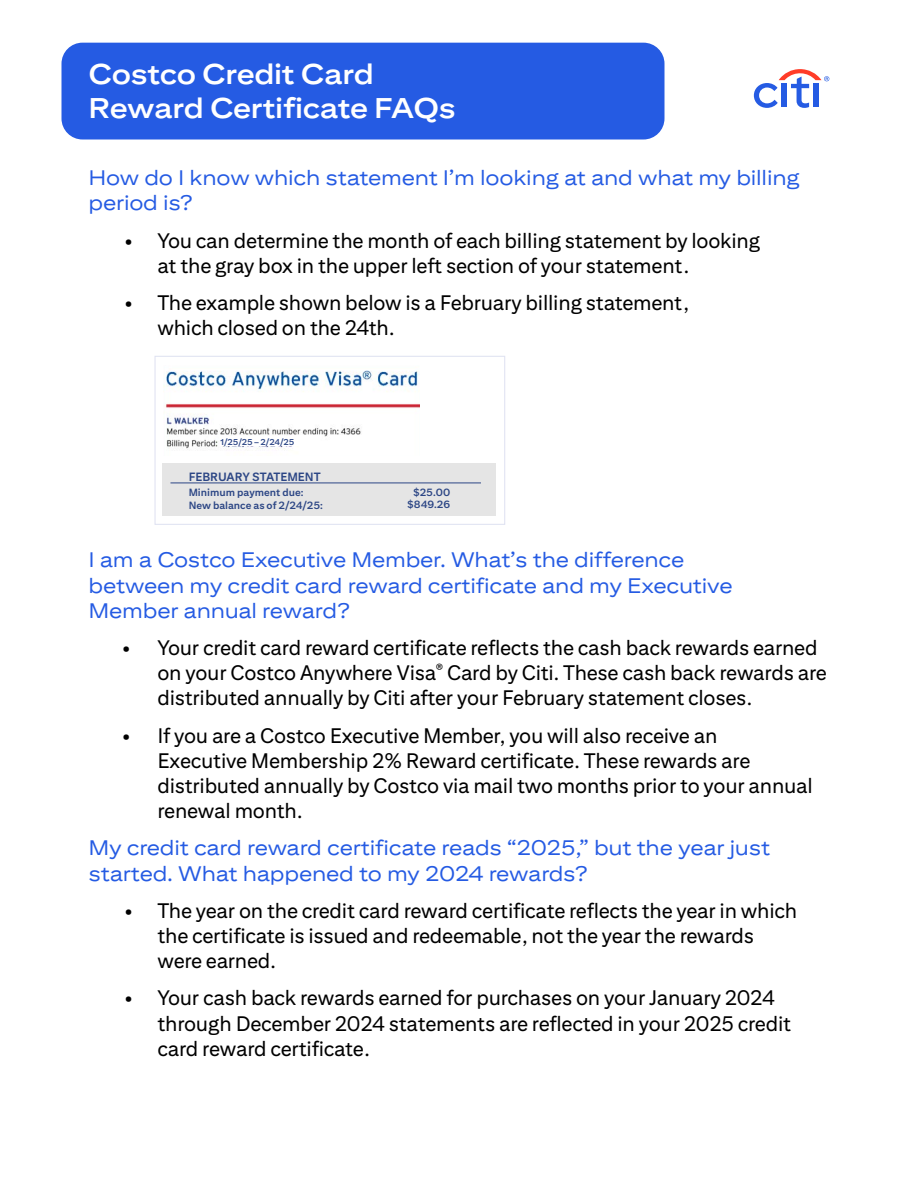
<style>
.page{position:relative;width:918px;height:1188px;background:#fff}
.page>*{position:absolute;margin:0;border:0;box-sizing:border-box;transform-origin:0 0}
.t1{font:700 28.5px/34.2px "Citi Sans Display";letter-spacing:-.01em;color:#fff}
.t2{font:21px/25.2px "Citi Sans Text";letter-spacing:-.01em;color:#000}
.t3{font:21px/25.2px "Citi Sans Display";letter-spacing:-.01em;color:#255be3}
.t4{font:700 12px "Citi Sans Text";color:#2c4685}
.t5{font:700 10.5px "Citi Sans Text";color:#2c4685}
.t6{font:700 8.55px "Citi Sans Text";letter-spacing:-.005em;color:#2c4685}
</style>
<div class="page">
<div style="left:62px;top:43px;width:602px;height:97px;background:#255be3;border-radius:21px"></div>
<div style="left:155px;top:356px;width:350px;height:169px;background:#fff;border:1px solid #e0e3f2"></div>
<img style="left:163px;top:370px;width:257px;height:80px">
<div style="left:220px;top:436px;width:90px;height:10px;background:#fff"></div>
<div style="left:162px;top:463px;width:334px;height:53px;background:#e5e5e5"></div>
<hr style="left:170px;top:482px;width:311px;height:1px;background:#2d4786">
<svg style="left:754px;top:69px;width:75px;height:39px"></svg>
<h1 class="t1" style="left:88px;top:56px;width:369px">Costco Credit Card<br>Reward Certificate FAQs</h1>
<h2 class="t3" style="left:88px;top:165px;width:713px">How do I know which statement I’m looking at and what my billing period is?</h2>
<p class="t2" style="left:157px;top:227px;width:604px;text-indent:-33px">• You can determine the month of each billing statement by looking at the gray box in the upper left section of your statement.</p>
<p class="t2" style="left:124px;top:290px;width:10px">•</p>
<p class="t2" style="left:157px;top:290px;width:533px">The example shown below is a February billing statement, which closed on the 24th.</p>
<p class="t6" style="left:220px;top:437px;width:75px">1/25/25 – 2/24/25</p>
<p class="t4" style="left:189px;top:469px;width:133px">FEBRUARY STATEMENT</p>
<p class="t5" style="left:189px;top:486px;width:116px">Minimum payment due:</p>
<p class="t5" style="left:413px;top:486px;width:39px">$25.00</p>
<p class="t5" style="left:189px;top:499px;width:136px">New balance as of 2/24/25:</p>
<p class="t5" style="left:407px;top:498px;width:45px">$849.26</p>
<h2 class="t3" style="left:88px;top:547px;width:646px">I am a Costco Executive Member. What’s the difference between my credit card reward certificate and my Executive<br>Member annual reward?</h2>
<p class="t2" style="left:157px;top:634px;width:671px;text-indent:-35px">• Your credit card reward certificate reflects the cash back rewards earned on your Costco Anywhere Visa<sup>®</sup> Card by Citi. These cash back rewards are distributed annually by Citi after your February statement closes.</p>
<p class="t2" style="left:157px;top:722px;width:657px;text-indent:-35px">• If you are a Costco Executive Member, you will also receive an<br>Executive Membership 2% Reward certificate. These rewards are distributed annually by Costco via mail two months prior to your annual renewal month.</p>
<h2 class="t3" style="left:88px;top:835px;width:683px">My credit card reward certificate reads “2025,” but the year just started. What happened to my 2024 rewards?</h2>
<p class="t2" style="left:157px;top:897px;width:641px;text-indent:-33px">• The year on the credit card reward certificate reflects the year in which the certificate is issued and redeemable, not the year the rewards were earned.</p>
<p class="t2" style="left:157px;top:985px;width:635px;text-indent:-33px">• Your cash back rewards earned for purchases on your January 2024 through December 2024 statements are reflected in your 2025 credit card reward certificate.</p>
</div>
